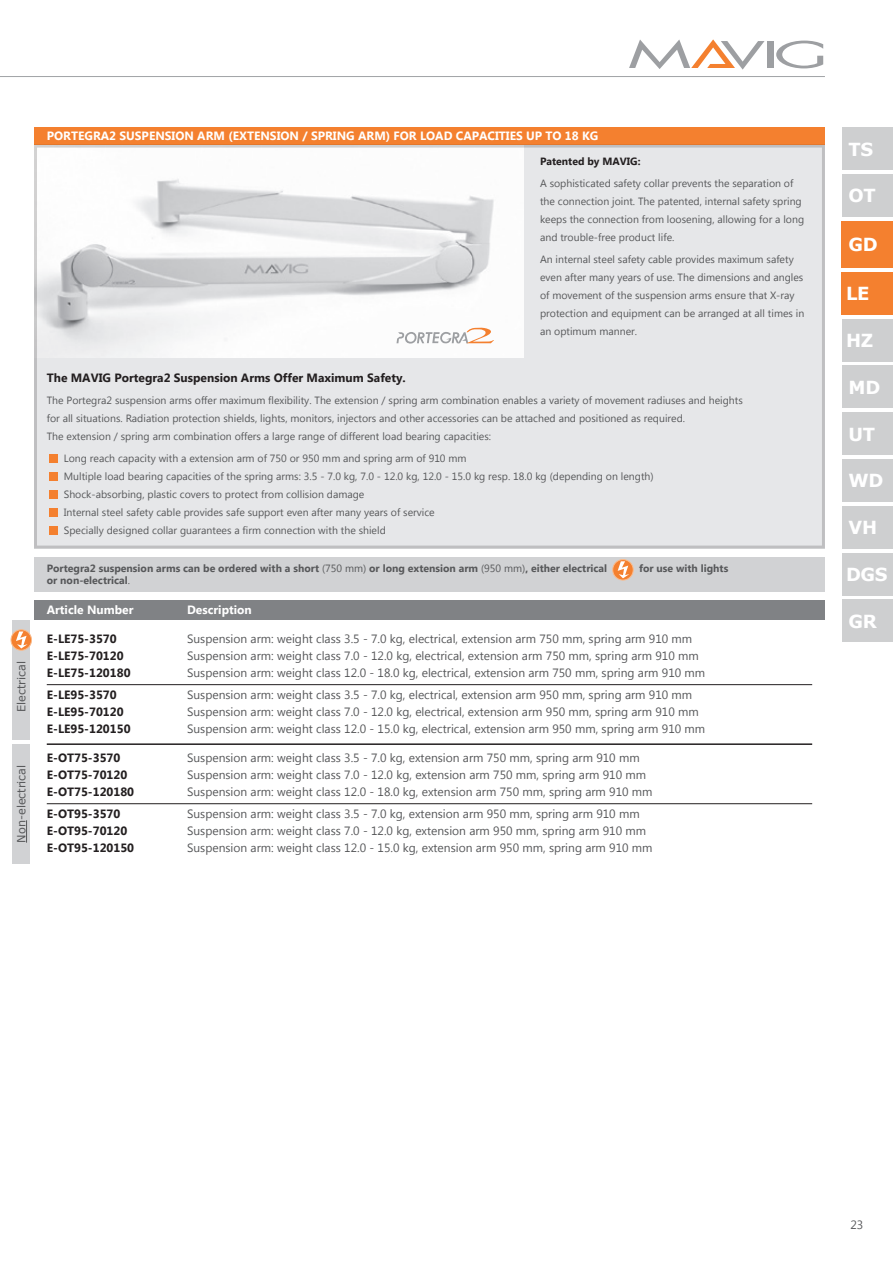
<style>
.page{position:relative;width:893px;height:1263px;background:#fff}
.page>*{position:absolute;margin:0;border:0;box-sizing:border-box;transform-origin:0 0}
.t1{font:700 18px "Verdana";color:#fff}
.t2{font:12px "Lao UI";color:#57585a}
.t3{font:700 12px "Lao UI";color:#231f20}
.t4{font:700 12px "Lao UI";color:#fff}
.t5{font:11.25px "Verdana";color:#57585a}
.t6{font:10.5px/18px "Lao UI";color:#57585a}
.t7{font:700 10.5px "Lao UI";color:#57585a}
.t8{font:700 10.5px "Lao UI";color:#231f20}
.s1{font-weight:400}
</style>
<div class="page">
<hr style="left:0;top:76px;width:825px;height:1px;background:#a1a3a6">
<div style="left:767px;top:41px;width:6px;height:27px;background:#9d9fa2"></div>
<svg style="left:776px;top:41px;width:47px;height:27px"></svg>
<svg style="left:629px;top:39px;width:135px;height:31px"></svg>
<div style="left:842px;top:600px;width:51px;height:42px;background:#cecfd0"></div>
<div style="left:842px;top:553px;width:51px;height:42px;background:#cecfd0"></div>
<div style="left:842px;top:459px;width:51px;height:43px;background:#cecfd0"></div>
<div style="left:842px;top:412px;width:51px;height:43px;background:#cecfd0"></div>
<div style="left:842px;top:174px;width:51px;height:43px;background:#cecfd0"></div>
<div style="left:842px;top:506px;width:51px;height:43px;background:#cecfd0"></div>
<div style="left:842px;top:366px;width:51px;height:42px;background:#cecfd0"></div>
<div style="left:842px;top:221px;width:51px;height:47px;background:#f4802f"></div>
<div style="left:34px;top:601px;width:791px;height:19px;background:#808285"></div>
<div style="left:13px;top:621px;width:17px;height:119px;background:#d1d2d4"></div>
<div style="left:13px;top:744px;width:17px;height:119px;background:#d1d2d4"></div>
<svg style="left:26px;top:820px;width:1px;height:23px"></svg>
<svg style="left:11px;top:630px;width:21px;height:20px"></svg>
<div style="left:11px;top:629px;width:21px;height:22px;border:1px solid #fabb8c;border-radius:50%"></div>
<svg style="left:16px;top:631px;width:12px;height:17px"></svg>
<hr style="left:47px;top:684px;width:765px;height:1px;background:#231f20">
<hr style="left:47px;top:743px;width:765px;height:2px;background:#231f20">
<hr style="left:47px;top:803px;width:765px;height:1px;background:#231f20">
<div style="left:842px;top:319px;width:51px;height:42px;background:#cecfd0"></div>
<div style="left:842px;top:128px;width:51px;height:42px;background:#cecfd0"></div>
<div style="left:842px;top:272px;width:51px;height:43px;background:#f4802f"></div>
<div style="left:34px;top:145px;width:791px;height:404px;background:#e6e7e9"></div>
<img style="left:38px;top:149px;width:485px;height:208px">
<div style="left:50px;top:454px;width:8px;height:8px;background:#f4802f"></div>
<div style="left:50px;top:472px;width:8px;height:8px;background:#f4802f"></div>
<div style="left:50px;top:490px;width:8px;height:8px;background:#f4802f"></div>
<div style="left:50px;top:508px;width:8px;height:8px;background:#f4802f"></div>
<div style="left:50px;top:526px;width:8px;height:8px;background:#f4802f"></div>
<svg style="left:396px;top:327px;width:97px;height:17px;background:#e7dfd9"></svg>
<div style="left:34px;top:128px;width:791px;height:17px;background:#f4802f"></div>
<div style="left:34px;top:557px;width:791px;height:34px;background:#d1d2d4"></div>
<svg style="left:613px;top:560px;width:20px;height:20px"></svg>
<div style="left:612px;top:559px;width:22px;height:21px;border:1px solid #fabb8c;border-radius:50%"></div>
<svg style="left:618px;top:561px;width:11px;height:17px"></svg>
<p class="t5" style="left:14px;top:712px;width:52px;rotate:-90deg">Electrical</p>
<p class="t5" style="left:14px;top:843px;width:79px;rotate:-90deg">Non-electrical</p>
<p class="t4" style="left:47px;top:128px;width:553px">PORTEGRA2 SUSPENSION ARM (EXTENSION / SPRING ARM) FOR LOAD CAPACITIES UP TO 18 KG</p>
<p class="t8" style="left:540px;top:154px;width:102px">Patented by MAVIG:</p>
<p class="t6" style="left:540px;top:174px;width:266px">A sophisticated safety collar prevents the separation of the connection joint. The patented, internal safety spring keeps the connection from loosening, allowing for a long and trouble-free product life.</p>
<p class="t6" style="left:540px;top:250px;width:266px">An internal steel safety cable provides maximum safety even after many years of use. The dimensions and angles of movement of the suspension arms ensure that X-ray protection and equipment can be arranged at all times in an optimum manner.</p>
<p class="t3" style="left:47px;top:370px;width:361px">The MAVIG Portegra2 Suspension Arms Offer Maximum Safety.</p>
<p class="t6" style="left:47px;top:391px;width:698px">The Portegra2 suspension arms offer maximum flexibility. The extension / spring arm combination enables a variety of movement radiuses and heights for all situations. Radiation protection shields, lights, monitors, injectors and other accessories can be attached and positioned as required.<br>The extension / spring arm combination offers a large range of different load bearing capacities:</p>
<p class="t6" style="left:64px;top:449px;width:591px">Long reach capacity with a extension arm of 750 or 950 mm and spring arm of 910 mm<br>Multiple load bearing capacities of the spring arms: 3.5 - 7.0 kg, 7.0 - 12.0 kg, 12.0 - 15.0 kg resp. 18.0 kg (depending on length)<br>Shock-absorbing, plastic covers to protect from collision damage<br>Internal steel safety cable provides safe support even after many years of service<br>Specially designed collar guarantees a firm connection with the shield</p>
<p class="t7" style="left:47px;top:561px;width:562px">Portegra2 suspension arms can be ordered with a short <span class="s1">(750 mm)</span> or long extension arm <span class="s1">(950 mm)</span>, either electrical</p>
<p class="t7" style="left:639px;top:561px;width:91px">for use with lights</p>
<p class="t7" style="left:47px;top:573px;width:85px">or non-electrical<span class="s1">.</span></p>
<p class="t4" style="left:47px;top:601px;width:88px">Article Number</p>
<p class="t4" style="left:187px;top:601px;width:66px">Description</p>
<p class="t3" style="left:47px;top:631px;width:71px">E-LE75-3570</p>
<p class="t2" style="left:187px;top:631px;width:507px">Suspension arm: weight class 3.5 - 7.0 kg, electrical, extension arm 750 mm, spring arm 910 mm</p>
<p class="t3" style="left:47px;top:648px;width:78px">E-LE75-70120</p>
<p class="t2" style="left:187px;top:648px;width:513px">Suspension arm: weight class 7.0 - 12.0 kg, electrical, extension arm 750 mm, spring arm 910 mm</p>
<p class="t3" style="left:47px;top:665px;width:85px">E-LE75-120180</p>
<p class="t2" style="left:187px;top:665px;width:520px">Suspension arm: weight class 12.0 - 18.0 kg, electrical, extension arm 750 mm, spring arm 910 mm</p>
<p class="t3" style="left:47px;top:686px;width:71px">E-LE95-3570</p>
<p class="t2" style="left:187px;top:686px;width:507px">Suspension arm: weight class 3.5 - 7.0 kg, electrical, extension arm 950 mm, spring arm 910 mm</p>
<p class="t3" style="left:47px;top:703px;width:78px">E-LE95-70120</p>
<p class="t2" style="left:187px;top:703px;width:513px">Suspension arm: weight class 7.0 - 12.0 kg, electrical, extension arm 950 mm, spring arm 910 mm</p>
<p class="t3" style="left:47px;top:720px;width:85px">E-LE95-120150</p>
<p class="t2" style="left:187px;top:720px;width:520px">Suspension arm: weight class 12.0 - 15.0 kg, electrical, extension arm 950 mm, spring arm 910 mm</p>
<p class="t3" style="left:47px;top:750px;width:75px">E-OT75-3570</p>
<p class="t2" style="left:187px;top:750px;width:454px">Suspension arm: weight class 3.5 - 7.0 kg, extension arm 750 mm, spring arm 910 mm</p>
<p class="t3" style="left:47px;top:767px;width:82px">E-OT75-70120</p>
<p class="t2" style="left:187px;top:767px;width:461px">Suspension arm: weight class 7.0 - 12.0 kg, extension arm 750 mm, spring arm 910 mm</p>
<p class="t3" style="left:47px;top:784px;width:89px">E-OT75-120180</p>
<p class="t2" style="left:187px;top:784px;width:467px">Suspension arm: weight class 12.0 - 18.0 kg, extension arm 750 mm, spring arm 910 mm</p>
<p class="t3" style="left:47px;top:805px;width:75px">E-OT95-3570</p>
<p class="t2" style="left:187px;top:805px;width:454px">Suspension arm: weight class 3.5 - 7.0 kg, extension arm 950 mm, spring arm 910 mm</p>
<p class="t3" style="left:47px;top:822px;width:82px">E-OT95-70120</p>
<p class="t2" style="left:187px;top:822px;width:461px">Suspension arm: weight class 7.0 - 12.0 kg, extension arm 950 mm, spring arm 910 mm</p>
<p class="t3" style="left:47px;top:839px;width:89px">E-OT95-120150</p>
<p class="t2" style="left:187px;top:839px;width:467px">Suspension arm: weight class 12.0 - 15.0 kg, extension arm 950 mm, spring arm 910 mm</p>
<h1 class="t1" style="left:848px;top:136px;width:27px">TS</h1>
<h1 class="t1" style="left:848px;top:183px;width:29px">OT</h1>
<h1 class="t1" style="left:848px;top:232px;width:31px">GD</h1>
<h1 class="t1" style="left:846px;top:281px;width:25px">LE</h1>
<h1 class="t1" style="left:846px;top:328px;width:29px">HZ</h1>
<h1 class="t1" style="left:848px;top:375px;width:34px">MD</h1>
<h1 class="t1" style="left:848px;top:421px;width:28px">UT</h1>
<h1 class="t1" style="left:848px;top:468px;width:37px">WD</h1>
<h1 class="t1" style="left:848px;top:515px;width:30px">VH</h1>
<h1 class="t1" style="left:846px;top:562px;width:43px">DGS</h1>
<h1 class="t1" style="left:848px;top:608px;width:30px">GR</h1>
<p class="t2" style="left:850px;top:1217px;width:14px">23</p>
</div>
